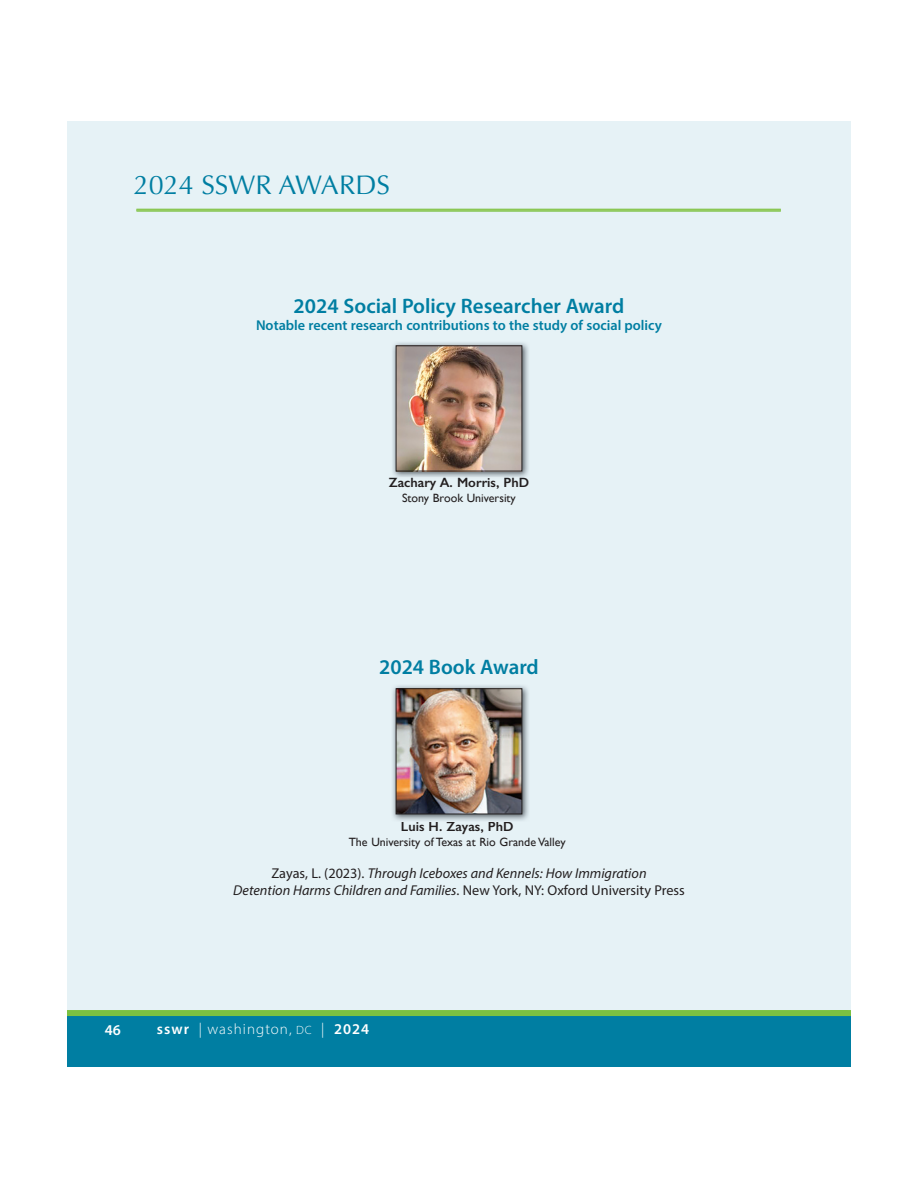
<style>
.page{position:relative;width:918px;height:1188px;background:#fff}
.page>*{position:absolute;margin:0;border:0;box-sizing:border-box;transform-origin:0 0}
.t1{font:27px "Optima";color:#007ea2}
.t2{font:600 21px "Myriad Pro";color:#007ea2}
.t3{font:300 15px "Myriad Pro";letter-spacing:.07em;color:#fff}
.t4{font:600 15px "Myriad Pro";color:#fff}
.t5{font:italic 14.25px/17.1px "Myriad Pro";color:#231f20;text-align:center}
.t6{font:600 14.25px "Myriad Pro";color:#007ea2}
.t7{font:600 13.5px "Gill Sans";color:#231f20}
.t8{font:600 13.5px "Gill Sans";color:#1d1d20}
.t9{font:12px "Gill Sans";color:#231f20}
.s1{font-style:normal}
.s2{font-weight:600}
.s3{font-size:12px}
</style>
<div class="page">
<div style="left:68px;top:122px;width:783px;height:888px;background:#e6f2f6"></div>
<div style="left:826px;top:1014px;width:25px;height:53px;background:#007ea2"></div>
<div style="left:68px;top:1014px;width:780px;height:53px;background:#007ea2"></div>
<div style="left:68px;top:1010px;width:780px;height:6px;background:#7bc142"></div>
<hr style="left:136px;top:209px;width:645px;height:3px;background:#7bc142">
<div style="left:831px;top:1010px;width:20px;height:6px;background:#7bc142"></div>
<hr style="left:136px;top:209px;width:645px;height:2px;background:#96cc63">
<img style="left:392px;top:342px;width:137px;height:135px">
<img style="left:398px;top:348px;width:122px;height:121px">
<img style="left:392px;top:685px;width:137px;height:136px">
<img style="left:398px;top:691px;width:122px;height:121px">
<div style="left:396px;top:689px;width:126px;height:125px;border:1px solid #231f20"></div>
<h1 class="t1" style="left:134px;top:169px;width:258px">2024 SSWR AWARDS</h1>
<h2 class="t2" style="left:294px;top:298px;width:332px">2024 Social Policy Researcher Award</h2>
<p class="t6" style="left:256px;top:320px;width:408px">Notable recent research contributions to the study of social policy</p>
<p class="t8" style="left:389px;top:474px;width:30px">Z h</p>
<p class="t8" style="left:440px;top:474px;width:30px">A M</p>
<p class="t8" style="left:487px;top:474px;width:43px">i PhD</p>
<p class="t7" style="left:398px;top:474px;width:103px">ac ary . orr s,</p>
<p class="t9" style="left:402px;top:491px;width:115px">Stony Brook University</p>
<h2 class="t2" style="left:379px;top:659px;width:161px">2024 Book Award</h2>
<p class="t7" style="left:401px;top:819px;width:114px">Luis H. Zayas, PhD</p>
<p class="t9" style="left:349px;top:835px;width:219px">The University of Texas at Rio Grande Valley</p>
<p class="t5" style="left:233px;top:865px;width:453px"><span class="s1">Zayas, L. (2023).</span> Through Iceboxes and Kennels: How Immigration<br>Detention Harms Children and Families<span class="s1">. New York, NY: Oxford University Press</span></p>
<p class="t4" style="left:105px;top:1024px;width:18px">46</p>
<p class="t3" style="left:157px;top:1020px;width:214px"><span class="s2">sswr</span> | washington, <span class="s3">DC</span> | <span class="s2">2024</span></p>
</div>
